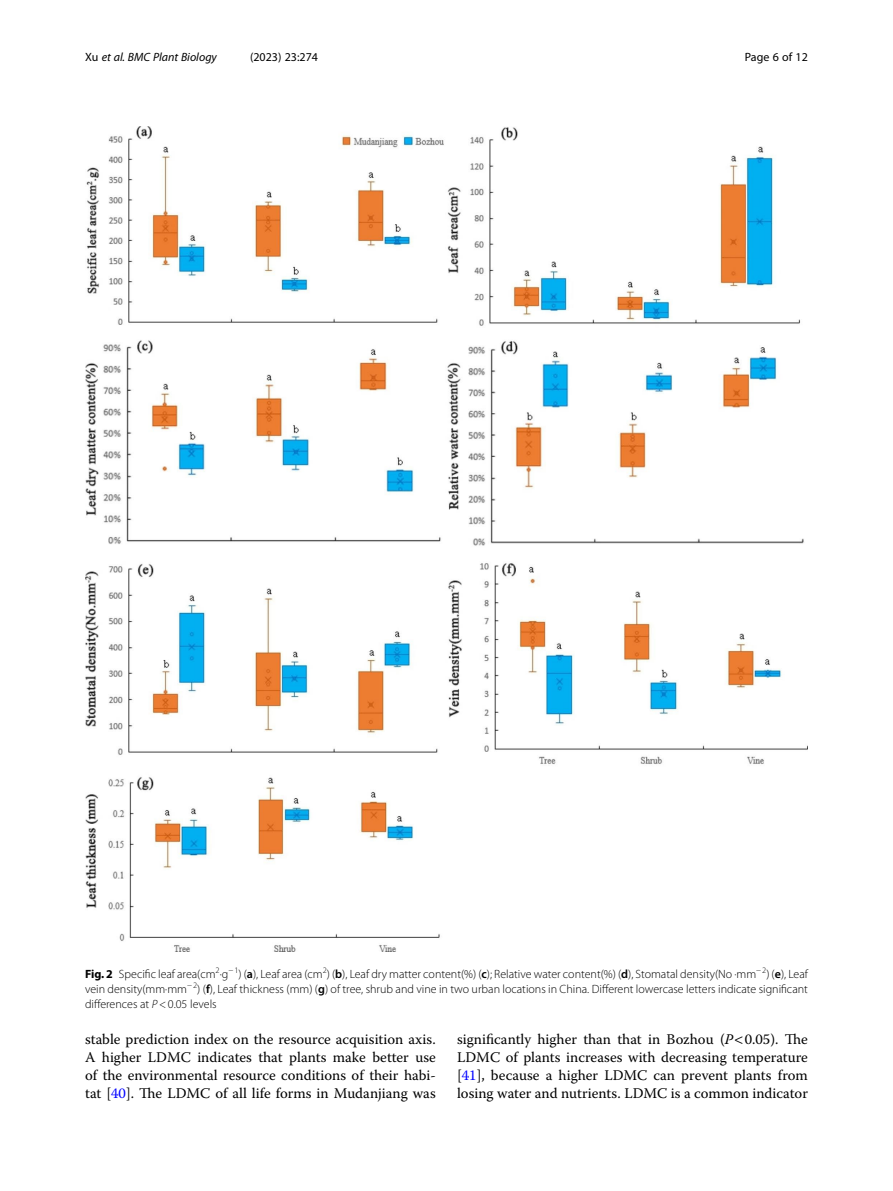
<style>
.page{position:relative;width:893px;height:1191px;background:#fff}
.page>*{position:absolute;margin:0;border:0;box-sizing:border-box;transform-origin:0 0}
.Body_Text{font:14.7px/18px "Warnock Pro";color:#000;text-align:justify}
.Figure_Caption{font:300 12px/15px "Myriad Pro";color:#000;text-align:justify}
.t1{font:italic 12px "Myriad Pro";color:#000}
.t2{font:12px "Myriad Pro";color:#000}
.s1{font-style:normal}
.s2{font-weight:700}
.s3{font-weight:600}
.s4{font-style:italic}
.s5{color:#00f}
</style>
<div class="page">
<img style="left:85px;top:126px;width:723px;height:825px">
<p class="t1" style="left:85px;top:50px;width:133px"><span class="s1">Xu</span> et al. BMC Plant Biology</p>
<p class="t2" style="left:250px;top:50px;width:70px">(2023) 23:274</p>
<p class="t2" style="left:745px;top:50px;width:65px">Page 6 of 12</p>
<p class="Figure_Caption" style="left:85px;top:966px;width:724px"><span class="s2">Fig. 2</span> Specific leaf area(cm<sup>2</sup>·g<sup>−1</sup>) (<span class="s3">a</span>), Leaf area (cm<sup>2</sup>) (<span class="s3">b</span>), Leaf dry matter content(%) (<span class="s3">c</span>); Relative water content(%) (<span class="s3">d</span>), Stomatal density(No ·mm<sup>−2</sup>) (<span class="s3">e</span>), Leaf vein density(mm·mm<sup>−2</sup>) (<span class="s3">f</span>), Leaf thickness (mm) (<span class="s3">g</span>) of tree, shrub and vine in two urban locations in China. Different lowercase letters indicate significant differences at <span class="s4">P</span>&lt;0.05 levels</p>
<p class="Body_Text" style="left:85px;top:1030px;width:352px">stable prediction index on the resource acquisition axis.<br>A higher LDMC indicates that plants make better use of the environmental resource conditions of their habi&shy;tat [<span class="s5">40</span>]. The LDMC of all life forms in Mudanjiang was</p>
<p class="Body_Text" style="left:457px;top:1030px;width:352px">significantly higher than that in Bozhou (<span class="s4">P</span> 0.05). The LDMC of plants increases with decreasing temperature [<span class="s5">41</span>], because a higher LDMC can prevent plants from losing water and nutrients. LDMC is a common indicator</p>
</div>
